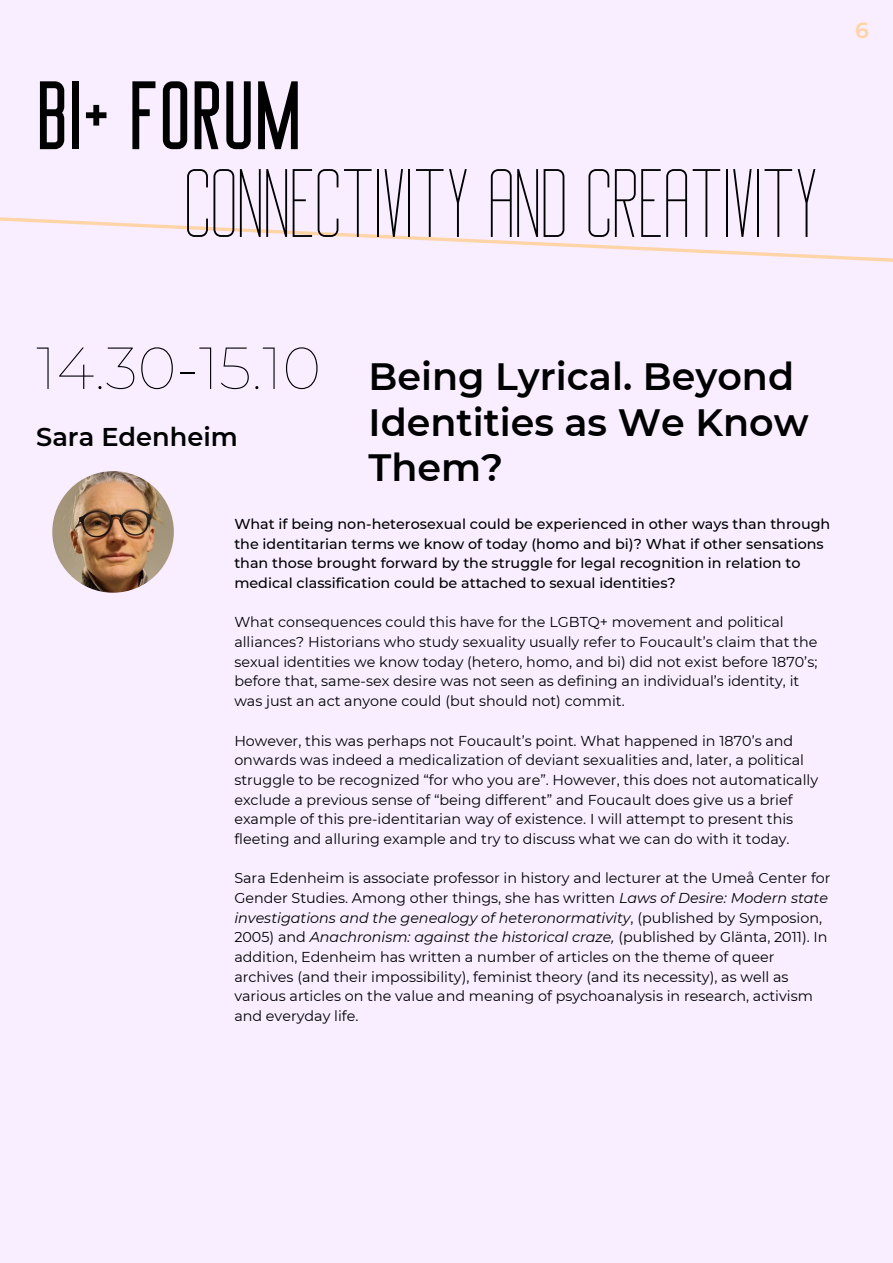
<style>
.page{position:relative;width:893px;height:1263px;background:#f8eeff}
.page>*{position:absolute;margin:0;border:0;box-sizing:border-box;transform-origin:0 0}
.t1{font:300 92.55px "Big Stem";color:#000}
.t2{font:92.55px "Big Stem";color:#000}
.t3{font:100 59.18px "Montserrat";color:#000}
.t4{font:600 38.03px/45.6px "Montserrat";color:#000}
.t5{font:600 25.65px "Montserrat";color:#000}
.t6{font:600 21.98px "Montserrat";color:#ffd4a7}
.t7{font:14.33px/19.6px "Montserrat";color:#000}
.t8{font:500 14.33px/19.6px "Montserrat";color:#000}
.s1{font-style:italic}
</style>
<div class="page">
<svg style="left:0;top:217px;width:893px;height:45px"></svg>
<img style="left:52px;top:471px;width:122px;height:122px;border-radius:50%">
<p class="t2" style="left:36px;top:80px;width:267px">BI+ FORUM</p>
<p class="t1" style="left:184px;top:167px;width:635px">CONNECTIVITY AND CREATIVITY</p>
<p class="t6" style="left:855px;top:17px;width:15px">6</p>
<p class="t3" style="left:36px;top:332px;width:286px">14.30-15.10</p>
<p class="t5" style="left:36px;top:421px;width:203px">Sara Edenheim</p>
<p class="t4" style="left:368px;top:354px;width:441px">Being Lyrical. Beyond<br>Identities as We Know<br>Them?</p>
<p class="t8" style="left:234px;top:514px;width:597px">What if being non-heterosexual could be experienced in other ways than through the identitarian terms we know of today (homo and bi)? What if other sensations than those brought forward by the struggle for legal recognition in relation to medical classification could be attached to sexual identities?</p>
<p class="t7" style="left:234px;top:612px;width:584px">What consequences could this have for the LGBTQ+ movement and political alliances? Historians who study sexuality usually refer to Foucault’s claim that the sexual identities we know today (hetero, homo, and bi) did not exist before 1870’s; before that, same-sex desire was not seen as defining an individual’s identity, it was just an act anyone could (but should not) commit.</p>
<p class="t7" style="left:234px;top:730px;width:585px">However, this was perhaps not Foucault’s point. What happened in 1870’s and onwards was indeed a medicalization of deviant sexualities and, later, a political struggle to be recognized “for who you are”. However, this does not automatically exclude a previous sense of “being different” and Foucault does give us a brief example of this pre-identitarian way of existence. I will attempt to present this fleeting and alluring example and try to discuss what we can do with it today.</p>
<p class="t7" style="left:234px;top:868px;width:598px">Sara Edenheim is associate professor in history and lecturer at the Umeå Center for Gender Studies. Among other things, she has written <span class="s1">Laws of Desire: Modern state investigations and the genealogy of heteronormativity</span>, (published by Symposion, 2005) and <span class="s1">Anachronism: against the historical craze,</span> (published by Glänta, 2011). In addition, Edenheim has written a number of articles on the theme of queer archives (and their impossibility), feminist theory (and its necessity), as well as various articles on the value and meaning of psychoanalysis in research, activism and everyday life.</p>
</div>
